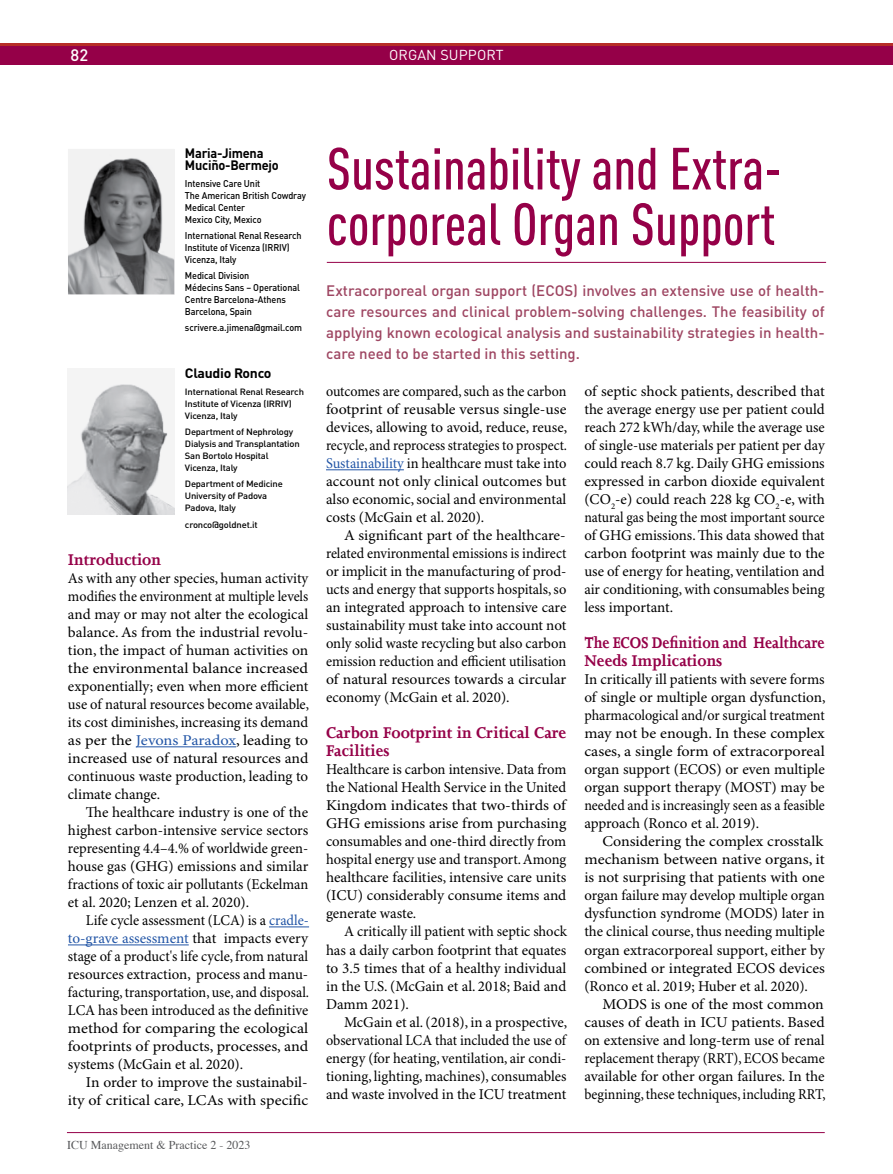
<style>
.page{position:relative;width:893px;height:1174px;background:#fff}
.page>*{position:absolute;margin:0;border:0;box-sizing:border-box;transform-origin:0 0}
.t1{font:500 58.5px/55.5px "DIN Cond";color:#950048}
.t2{font:700 18px/18px "Joanna";color:#950048;scale:.88 1}
.t3{font:700 18px/18px "Joanna";color:#950048}
.t4{font:700 18px "Joanna";color:#950048;scale:.96 1}
.t5{font:500 16.5px "DIN Pro";color:#fff}
.t6{font:15px/18px "Minion Pro";color:#000;text-align:justify}
.t7{font:15px/18px "Minion Pro";color:#000;text-align:justify;scale:1.04 1}
.t8{font:15px/18px "Minion Pro";color:#000;text-align:justify;scale:.96 1}
.t9{font:15px/18px "Minion Pro";color:#000;text-align:justify;scale:1.06 1}
.t10{font:15px/18px "Minion Pro";color:#000;text-align:justify;scale:.93 1}
.t11{font:500 15px/21px "DIN Pro";color:#9e4662;text-align:justify}
.t12{font:15px/18px "Minion Pro";color:#000;text-align:justify;scale:1.05 1}
.t13{font:14.25px "DIN Pro";letter-spacing:.01em;color:#fff}
.t14{font:700 13.5px/11.7px "DIN Pro";letter-spacing:-.02em;color:#000;scale:.95 1}
.t15{font:700 13.5px "DIN Pro";letter-spacing:-.02em;color:#000;scale:1.04 1}
.t16{font:12px "Times";color:#58595b}
.t17{font:500 9.75px/12px "DIN Pro";letter-spacing:-.01em;color:#000;scale:.93 1}
.t18{font:500 9px/12px "DIN Pro";letter-spacing:-.02em;color:#000;scale:1.05 1}
.s1{color:#2255a6}
</style>
<div class="page">
<div style="left:0;top:46px;width:893px;height:19px;background:#950048"></div>
<hr style="left:0;top:44px;width:893px;height:2px;background:#b62d27">
<hr style="left:67px;top:1132px;width:758px;height:1px;background:#950048">
<hr style="left:327px;top:262px;width:499px;height:1px;background:#950048">
<img style="left:68px;top:149px;width:106px;height:145px">
<img style="left:68px;top:369px;width:106px;height:145px">
<hr style="left:136px;top:746px;width:100px;height:1px;background:#2255a6">
<hr style="left:269px;top:926px;width:40px;height:1px;background:#2255a6">
<hr style="left:68px;top:944px;width:121px;height:1px;background:#2255a6">
<hr style="left:326px;top:469px;width:78px;height:1px;background:#2255a6">
<p class="t5" style="left:71px;top:44px;width:19px">82</p>
<p class="t13" style="left:389px;top:45px;width:116px">ORGAN SUPPORT</p>
<p class="t14" style="left:185px;top:146px;width:100px">Maria-Jimena<br>Muciño-Bermejo</p>
<p class="t17" style="left:185px;top:177px;width:132px">Intensive Care Unit<br>The American British Cowdray<br>Medical Center<br>Mexico City, Mexico</p>
<p class="t17" style="left:185px;top:229px;width:127px">International Renal Research<br>Institute of Vicenza (IRRIV)<br>Vicenza, Italy</p>
<p class="t17" style="left:185px;top:269px;width:125px">Medical Division<br>Médecins Sans – Operational<br>Centre Barcelona-Athens<br>Barcelona, Spain</p>
<p class="t17" style="left:185px;top:321px;width:128px">scrivere.a.jimena@gmail.com</p>
<p class="t15" style="left:185px;top:362px;width:85px">Claudio Ronco</p>
<p class="t18" style="left:185px;top:385px;width:115px">International Renal Research<br>Institute of Vicenza (IRRIV)<br>Vicenza, Italy</p>
<p class="t18" style="left:185px;top:425px;width:111px">Department of Nephrology<br>Dialysis and Transplantation<br>San Bortolo Hospital<br>Vicenza, Italy</p>
<p class="t18" style="left:185px;top:477px;width:95px">Department of Medicine<br>University of Padova<br>Padova, Italy</p>
<p class="t18" style="left:185px;top:518px;width:71px">cronco@goldnet.it</p>
<p class="t4" style="left:68px;top:549px;width:98px">Introduction</p>
<p class="t6" style="left:68px;top:570px;width:243px">As with any other species, human activity modifies the environment at multiple levels and may or may not alter the ecological balance. As from the industrial revolu&shy;tion, the impact of human activities on the environmental balance increased exponentially; even when more efficient use of natural resources become available, its cost diminishes, increasing its demand as per the <span class="s1">Jevons Paradox</span>, leading to increased use of natural resources and continuous waste production, leading to climate change.</p>
<p class="t6" style="left:68px;top:804px;width:242px;text-indent:18px">The healthcare industry is one of the highest carbon-intensive service sectors representing 4.4–4.% of worldwide green&shy;house gas (GHG) emissions and similar fractions of toxic air pollutants (Eckelman et al. 2020; Lenzen et al. 2020).</p>
<p class="t8" style="left:68px;top:912px;width:253px;text-indent:18px">Life cycle assessment (LCA) is a <span class="s1">cradle&shy;to-grave assessment</span> that impacts every stage of a product's life cycle, from natural resources extraction, process and manu&shy;facturing, transportation, use, and disposal.<br>LCA has been introduced as the definitive method for comparing the ecological footprints of products, processes, and systems (McGain et al. 2020).</p>
<p class="t6" style="left:68px;top:1074px;width:242px;text-align:right">In order to improve the sustainabil&shy;ity of critical care, LCAs with specific</p>
<p class="t16" style="left:67px;top:1134px;width:185px">ICU Management &amp; Practice 2 - 2023</p>
<h1 class="t1" style="left:327px;top:140px;width:456px">Sustainability and Extra&shy;corporeal Organ Support</h1>
<p class="t11" style="left:326px;top:280px;width:500px">Extracorporeal organ support (ECOS) involves an extensive use of health&shy;care resources and clinical problem-solving challenges. The feasibility of applying known ecological analysis and sustainability strategies in health&shy;care need to be started in this setting.</p>
<p class="t10" style="left:326px;top:383px;width:261px">outcomes are compared, such as the carbon footprint of reusable versus single-use devices, allowing to avoid, reduce, reuse, recycle, and reprocess strategies to prospect.<br><span class="s1">Sustainability</span> in healthcare must take into account not only clinical outcomes but also economic, social and environmental costs (McGain et al. 2020).</p>
<p class="t6" style="left:326px;top:527px;width:242px;text-indent:18px">A significant part of the healthcare&shy;related environmental emissions is indirect or implicit in the manufacturing of prod&shy;ucts and energy that supports hospitals, so an integrated approach to intensive care sustainability must take into account not only solid waste recycling but also carbon emission reduction and efficient utilisation of natural resources towards a circular economy (McGain et al. 2020).</p>
<p class="t3" style="left:326px;top:723px;width:242px">Carbon Footprint in Critical Care<br>Facilities</p>
<p class="t6" style="left:326px;top:761px;width:242px">Healthcare is carbon intensive. Data from the National Health Service in the United Kingdom indicates that two-thirds of GHG emissions arise from purchasing consumables and one-third directly from hospital energy use and transport. Among healthcare facilities, intensive care units (ICU) considerably consume items and generate waste.</p>
<p class="t6" style="left:326px;top:923px;width:243px;text-indent:18px">A critically ill patient with septic shock has a daily carbon footprint that equates to 3.5 times that of a healthy individual in the U.S. (McGain et al. 2018; Baid and Damm 2021).</p>
<p class="t6" style="left:326px;top:1013px;width:243px;text-indent:18px">McGain et al. (2018), in a prospective, observational LCA that included the use of energy (for heating, ventilation, air condi&shy;tioning, lighting, machines), consumables and waste involved in the ICU treatment</p>
<p class="t7" style="left:584px;top:383px;width:233px">of septic shock patients, described that the average energy use per patient could reach 272 kWh/day, while the average use of single-use materials per patient per day could reach 8.7 kg. Daily GHG emissions expressed in carbon dioxide equivalent (CO<sub>2</sub>-e) could reach 228 kg CO<sub>2</sub>-e, with natural gas being the most important source of GHG emissions. This data showed that carbon footprint was mainly due to the use of energy for heating, ventilation and air conditioning, with consumables being less important.</p>
<p class="t2" style="left:584px;top:633px;width:275px">The ECOS Definition and Healthcare<br>Needs Implications</p>
<p class="t6" style="left:584px;top:671px;width:243px">In critically ill patients with severe forms of single or multiple organ dysfunction, pharmacological and/or surgical treatment may not be enough. In these complex cases, a single form of extracorporeal organ support (ECOS) or even multiple organ support therapy (MOST) may be needed and is increasingly seen as a feasible approach (Ronco et al. 2019).</p>
<p class="t9" style="left:584px;top:833px;width:228px;text-indent:18px">Considering the complex crosstalk mechanism between native organs, it is not surprising that patients with one organ failure may develop multiple organ dysfunction syndrome (MODS) later in the clinical course, thus needing multiple organ extracorporeal support, either by combined or integrated ECOS devices (Ronco et al. 2019; Huber et al. 2020).</p>
<p class="t12" style="left:584px;top:995px;width:231px;text-indent:18px">MODS is one of the most common causes of death in ICU patients. Based on extensive and long-term use of renal replacement therapy (RRT), ECOS became available for other organ failures. In the beginning, these techniques, including RRT,</p>
</div>
